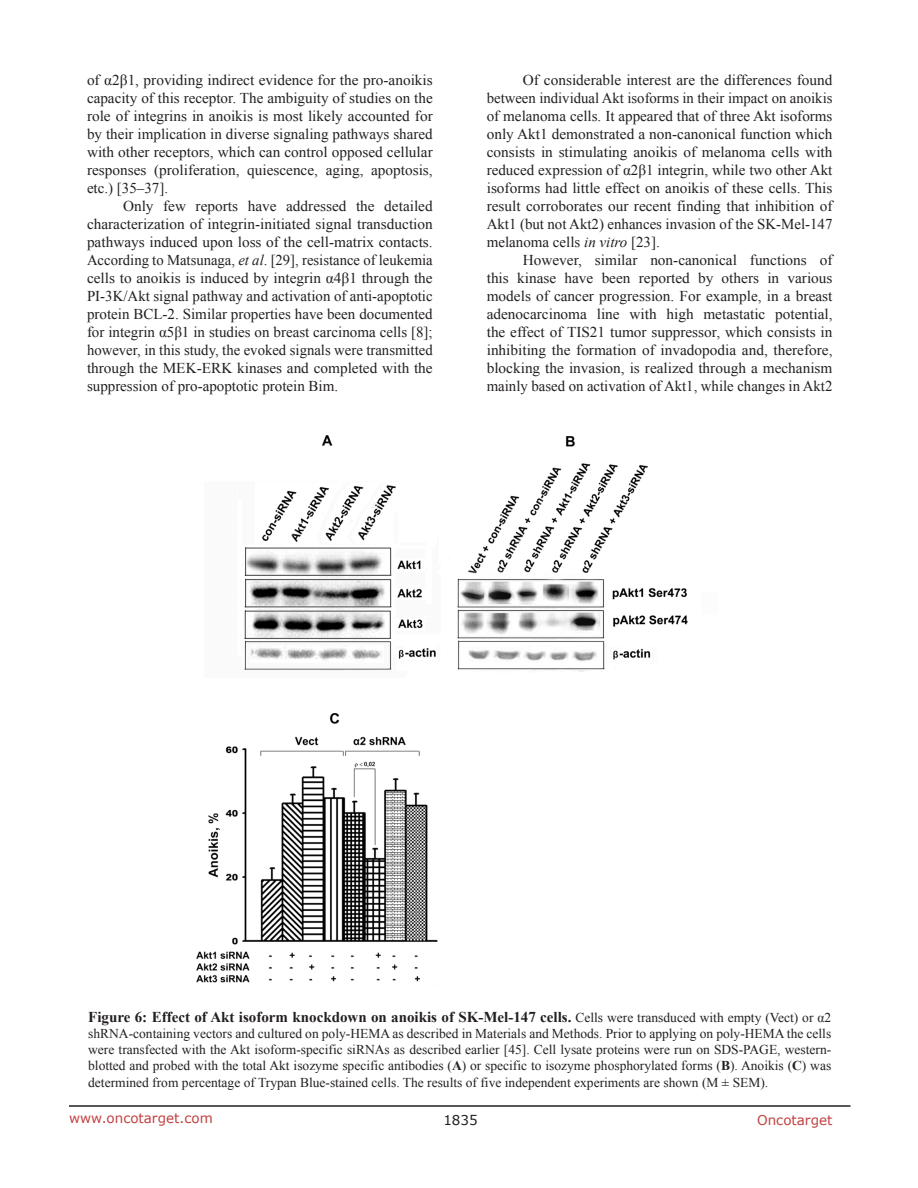
<style>
.page{position:relative;width:918px;height:1188px;background:#fff}
.page>*{position:absolute;margin:0;border:0;box-sizing:border-box;transform-origin:0 0}
.BodyText{font:15px/18px "Times New Roman";color:#231f20;text-align:justify}
.Figuretrx{font:700 15px "Times New Roman";color:#231f20}
.Figuretrx-2{font:13.5px/16.2px "Times New Roman";color:#231f20;text-align:justify}
.t1{font:13.5px "Verdana";color:#c24141}
.t2{font:13.5px "Verdana";color:#231f20}
.s1{font-style:italic}
.s2{font-weight:400;font-size:13.5px}
.s3{font-weight:700}
</style>
<div class="page">
<hr style="left:69px;top:1105px;width:781px;height:2px;background:#231f20">
<img style="left:197px;top:436px;width:491px;height:547px">
<p class="BodyText" style="left:87px;top:71px;width:347px">of α2β1, providing indirect evidence for the pro-anoikis capacity of this receptor. The ambiguity of studies on the role of integrins in anoikis is most likely accounted for by their implication in diverse signaling pathways shared with other receptors, which can control opposed cellular responses (proliferation, quiescence, aging, apoptosis, etc.) [35–37].</p>
<p class="BodyText" style="left:87px;top:197px;width:347px;text-indent:36px">Only few reports have addressed the detailed characterization of integrin-initiated signal transduction pathways induced upon loss of the cell-matrix contacts.<br>According to Matsunaga, <span class="s1">et al</span>. [29], resistance of leukemia cells to anoikis is induced by integrin α4β1 through the PI-3K/Akt signal pathway and activation of anti-apoptotic protein BCL-2. Similar properties have been documented for integrin α5β1 in studies on breast carcinoma cells [8]; however, in this study, the evoked signals were transmitted through the MEK-ERK kinases and completed with the suppression of pro-apoptotic protein Bim.</p>
<p class="BodyText" style="left:487px;top:71px;width:347px;text-indent:36px">Of considerable interest are the differences found between individual Akt isoforms in their impact on anoikis of melanoma cells. It appeared that of three Akt isoforms only Akt1 demonstrated a non-canonical function which consists in stimulating anoikis of melanoma cells with reduced expression of α2β1 integrin, while two other Akt isoforms had little effect on anoikis of these cells. This result corroborates our recent finding that inhibition of Akt1 (but not Akt2) enhances invasion of the SK-Mel-147 melanoma cells <span class="s1">in vitro</span> [23].</p>
<p class="BodyText" style="left:487px;top:251px;width:347px;text-indent:36px">However, similar non-canonical functions of this kinase have been reported by others in various models of cancer progression. For example, in a breast adenocarcinoma line with high metastatic potential, the effect of TIS21 tumor suppressor, which consists in inhibiting the formation of invadopodia and, therefore, blocking the invasion, is realized through a mechanism mainly based on activation of Akt1, while changes in Akt2</p>
<p class="Figuretrx" style="left:88px;top:1006px;width:745px">Figure 6: Effect of Akt isoform knockdown on anoikis of SK-Mel-147 cells. <span class="s2">Cells were transduced with empty (Vect) or α2</span></p>
<p class="Figuretrx-2" style="left:88px;top:1025px;width:745px">shRNA-containing vectors and cultured on poly-HEMA as described in Materials and Methods. Prior to applying on poly-HEMA the cells were transfected with the Akt isoform-specific siRNAs as described earlier [45]. Cell lysate proteins were run on SDS-PAGE, western&shy;blotted and probed with the total Akt isozyme specific antibodies (<span class="s3">A</span>) or specific to isozyme phosphorylated forms (<span class="s3">B</span>). Anoikis (<span class="s3">C</span>) was determined from percentage of Trypan Blue-stained cells. The results of five independent experiments are shown (M ± SEM).</p>
<p class="t1" style="left:69px;top:1109px;width:145px">www.oncotarget.com</p>
<p class="t2" style="left:443px;top:1111px;width:36px">1835</p>
<p class="t1" style="left:757px;top:1111px;width:77px">Oncotarget</p>
</div>
